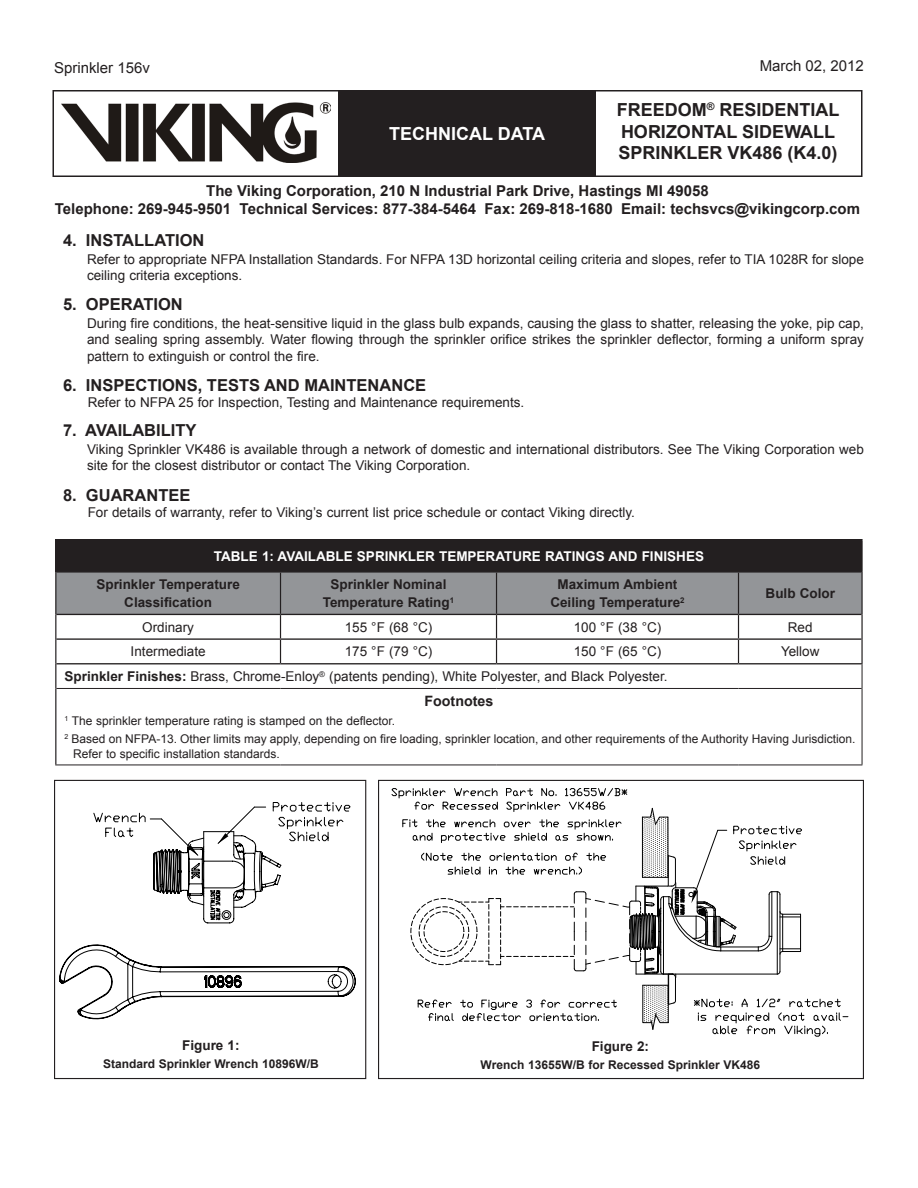
<style>
.page{position:relative;width:918px;height:1188px;background:#fff}
.page>*{position:absolute;margin:0;border:0;box-sizing:border-box;transform-origin:0 0}
.Product_Description{font:700 18px/21.6px "Arial";color:#231f20}
.Black_Header{font:700 18px "Arial";color:#fff}
.Heading{font:700 16.5px "Arial";color:#231f20}
.Viking{font:700 15px "Arial";color:#231f20}
.Left_Page_Number{font:15px "Arial";color:#231f20}
.Right_Date{font:15px "Arial";color:#231f20}
.Table_Text_Bold{font:700 14.25px "Arial";color:#231f20}
.Body_Text{font:13.5px/16.2px "Arial";color:#231f20}
.Technical_Data{font:13.5px "Arial";color:#231f20}
.Table_Text_Bold-2{font:700 13.5px/17.9px "Arial";color:#231f20;text-align:center}
.Footnotes{font:13.5px "Arial";color:#231f20}
.Table_Text{font:13.5px "Arial";color:#231f20}
.Table_Text_Bold_Whit{font:700 13.5px "Arial";color:#fff}
.Center_-_Bold{font:700 13.5px "Arial";color:#231f20}
.Footnotes-2{font:12px/15px "Arial";color:#231f20}
.Center_-_Bold-2{font:700 12px "Arial";color:#231f20}
.Center-Bold{font:700 12px "Arial";color:#231f20}
.s1{font-weight:700}
</style>
<div class="page">
<div style="left:52px;top:90px;width:810px;height:87px;border:2px solid #231f20"></div>
<div style="left:338px;top:91px;width:258px;height:85px;background:#231f20"></div>
<img style="left:62px;top:102px;width:268px;height:60px">
<div style="left:56px;top:540px;width:806px;height:32px;background:#231f20"></div>
<hr style="left:56px;top:688px;width:225px;height:1px;background:#231f20">
<hr style="left:281px;top:688px;width:216px;height:1px;background:#231f20">
<hr style="left:497px;top:688px;width:242px;height:1px;background:#231f20">
<hr style="left:739px;top:688px;width:123px;height:1px;background:#231f20">
<hr style="left:55px;top:688px;width:1px;height:76px;background:#231f20">
<hr style="left:862px;top:688px;width:1px;height:76px;background:#231f20">
<hr style="left:55px;top:764px;width:226px;height:1px;background:#231f20">
<hr style="left:281px;top:764px;width:216px;height:1px;background:#231f20">
<hr style="left:497px;top:764px;width:242px;height:1px;background:#231f20">
<hr style="left:739px;top:764px;width:123px;height:1px;background:#231f20">
<hr style="left:55px;top:539px;width:226px;height:1px;background:#231f20">
<hr style="left:281px;top:539px;width:216px;height:1px;background:#231f20">
<hr style="left:497px;top:539px;width:242px;height:1px;background:#231f20">
<hr style="left:739px;top:539px;width:124px;height:1px;background:#231f20">
<hr style="left:55px;top:540px;width:1px;height:32px;background:#231f20">
<hr style="left:861px;top:540px;width:2px;height:32px;background:#231f20">
<svg style="left:55px;top:572px;width:808px;height:116px"></svg>
<hr style="left:861px;top:639px;width:2px;height:24px;background:#231f20">
<div style="left:54px;top:780px;width:312px;height:299px;border:1px solid #231f20"></div>
<svg style="left:59px;top:923px;width:297px;height:97px"></svg>
<svg style="left:94px;top:802px;width:256px;height:121px"></svg>
<div style="left:378px;top:780px;width:486px;height:299px;border:1px solid #231f20"></div>
<svg style="left:392px;top:788px;width:456px;height:248px"></svg>
<p class="Left_Page_Number" style="left:54px;top:58px;width:97px">Sprinkler 156v</p>
<p class="Black_Header" style="left:389px;top:121px;width:122px">TECHNICAL DATA</p>
<p class="Right_Date" style="left:760px;top:56px;width:106px">March 02, 2012</p>
<p class="Product_Description" style="left:617px;top:100px;width:224px">freedom<sup>®</sup> residential horizontal sidewall sprinkler Vk486 (k4.0)</p>
<p class="Viking" style="left:206px;top:181px;width:504px">The Viking Corporation, 210 N Industrial Park Drive, Hastings MI 49058</p>
<p class="Viking" style="left:55px;top:199px;width:807px">Telephone: 269-945-9501 Technical Services: 877-384-5464 Fax: 269-818-1680 Email: techsvcs@vikingcorp.com</p>
<p class="Heading" style="left:63px;top:229px;width:143px">4. Installation</p>
<p class="Body_Text" style="left:87px;top:251px;width:778px">Refer to appropriate NFPA Installation Standards. For NFPA 13D horizontal ceiling criteria and slopes, refer to TIA 1028R for slope ceiling criteria exceptions.</p>
<p class="Heading" style="left:63px;top:294px;width:121px">5. Operation</p>
<p class="Body_Text" style="left:87px;top:316px;width:778px;text-align:justify">During fire conditions, the heat-sensitive liquid in the glass bulb expands, causing the glass to shatter, releasing the yoke, pip cap, and sealing spring assembly. Water flowing through the sprinkler orifice strikes the sprinkler deflector, forming a uniform spray pattern to extinguish or control the fire.</p>
<p class="Heading" style="left:63px;top:374px;width:365px">6. inspections, tests and maintenance</p>
<p class="Technical_Data" style="left:88px;top:394px;width:438px">Refer to NFPA 25 for Inspection, Testing and Maintenance requirements.</p>
<p class="Heading" style="left:63px;top:419px;width:135px">7. availability</p>
<p class="Body_Text" style="left:87px;top:441px;width:779px">Viking Sprinkler VK486 is available through a network of domestic and international distributors. See The Viking Corporation web site for the closest distributor or contact The Viking Corporation.</p>
<p class="Heading" style="left:63px;top:484px;width:129px">8. Guarantee</p>
<p class="Technical_Data" style="left:88px;top:503px;width:549px">For details of warranty, refer to Viking’s current list price schedule or contact Viking directly.</p>
<p class="Table_Text_Bold_Whit" style="left:214px;top:547px;width:10px">TABLE</p>
<p class="Table_Text_Bold_Whit" style="left:262px;top:547px;width:25px">1: AVAILABLE</p>
<p class="Table_Text_Bold_Whit" style="left:357px;top:547px;width:10px">SPRINKLER</p>
<p class="Table_Text_Bold_Whit" style="left:439px;top:547px;width:11px">TEMPERAT</p>
<p class="Table_Text_Bold_Whit" style="left:512px;top:547px;width:42px">URE RATIN</p>
<p class="Table_Text_Bold_Whit" style="left:585px;top:547px;width:34px">GS AND</p>
<p class="Table_Text_Bold_Whit" style="left:642px;top:547px;width:9px">FINISHES</p>
<p class="Table_Text_Bold-2" style="left:96px;top:576px;width:145px">Sprinkler Temperature<br>Classification</p>
<p class="Table_Text_Bold-2" style="left:323px;top:576px;width:133px">Sprinkler Nominal<br>Temperature Rating<sup>1</sup></p>
<p class="Table_Text_Bold-2" style="left:550px;top:576px;width:136px">Maximum Ambient<br>Ceiling Temperature<sup>2</sup></p>
<p class="Table_Text_Bold-2" style="left:766px;top:585px;width:71px">Bulb Color</p>
<p class="Table_Text" style="left:142px;top:618px;width:53px">Ordinary</p>
<p class="Table_Text" style="left:345px;top:618px;width:89px">155 °F (68 °C)</p>
<p class="Table_Text" style="left:574px;top:618px;width:89px">100 °F (38 °C)</p>
<p class="Table_Text" style="left:788px;top:618px;width:26px">Red</p>
<p class="Table_Text" style="left:131px;top:643px;width:77px">Intermediate</p>
<p class="Table_Text" style="left:345px;top:643px;width:89px">175 °F (79 °C)</p>
<p class="Table_Text" style="left:574px;top:643px;width:89px">150 °F (65 °C)</p>
<p class="Table_Text" style="left:781px;top:643px;width:40px">Yellow</p>
<p class="Footnotes" style="left:65px;top:667px;width:605px"><span class="s1">Sprinkler Finishes:</span> Brass, Chrome-Enloy<sup>®</sup> (patents pending), White Polyester, and Black Polyester.</p>
<p class="Table_Text_Bold" style="left:424px;top:692px;width:71px">Footnotes</p>
<p class="Footnotes-2" style="left:64px;top:713px;width:332px"><sup>1</sup> The sprinkler temperature rating is stamped on the deflector.</p>
<p class="Footnotes-2" style="left:73px;top:731px;width:784px;text-indent:-9px"><sup>2</sup> Based on NFPA-13. Other limits may apply, depending on fire loading, sprinkler location, and other requirements of the Authority Having Jurisdiction.<br>Refer to specific installation standards.</p>
<p class="Center_-_Bold" style="left:182px;top:1037px;width:59px">Figure 1:</p>
<p class="Center-Bold" style="left:103px;top:1056px;width:216px">Standard Sprinkler Wrench 10896W/B</p>
<p class="Center_-_Bold" style="left:592px;top:1037px;width:59px">Figure 2:</p>
<p class="Center_-_Bold-2" style="left:481px;top:1057px;width:281px">Wrench 13655W/B for Recessed Sprinkler VK486</p>
</div>
